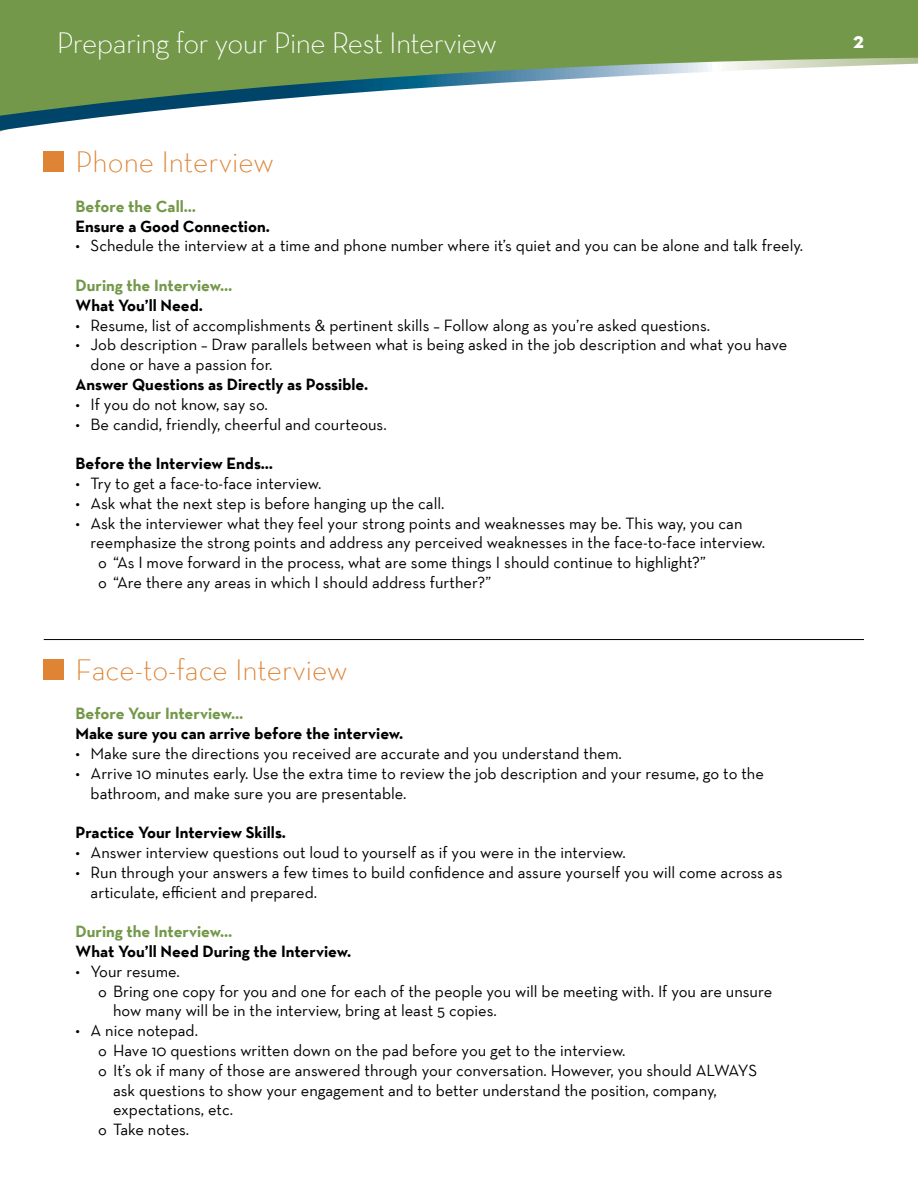
<style>
.page{position:relative;width:918px;height:1188px;background:#fff}
.page>*{position:absolute;margin:0;border:0;box-sizing:border-box;transform-origin:0 0}
.t1{font:300 30px "Neutra Text";color:#de8434}
.t2{font:300 30px "Neutra Text";letter-spacing:-.02em;color:#fff}
.t3{font:700 22.5px "Neutra Text";color:#fff}
.t4{font:16.5px/19.8px "Neutra Text";color:#000}
.t5{font:700 16.5px "Neutra Text";color:#000}
.t6{font:700 16.5px "Neutra Text";color:#739849}
</style>
<div class="page">
<div style="left:44px;top:659px;width:20px;height:20px;background:#de8434"></div>
<div style="left:0;top:0;width:918px;height:132px;background:#739849"></div>
<svg style="left:0;top:58px;width:918px;height:72px"></svg>
<div style="left:44px;top:151px;width:20px;height:21px;background:#de8434"></div>
<hr style="left:44px;top:639px;width:820px;height:1px;background:#000">
<p class="t2" style="left:57px;top:25px;width:442px">Preparing for your Pine Rest Interview</p>
<p class="t3" style="left:853px;top:26px;width:12px">2</p>
<p class="t1" style="left:76px;top:144px;width:200px">Phone Interview</p>
<p class="t6" style="left:76px;top:196px;width:122px">Before the Call…</p>
<p class="t5" style="left:76px;top:216px;width:196px">Ensure a Good Connection.</p>
<p class="t4" style="left:76px;top:236px;width:729px">• Schedule the interview at a time and phone number where it’s quiet and you can be alone and talk freely.</p>
<p class="t6" style="left:76px;top:275px;width:158px">During the Interview…</p>
<p class="t5" style="left:76px;top:295px;width:129px">What You’ll Need.</p>
<p class="t4" style="left:76px;top:315px;width:636px">• Resume, list of accomplishments &amp; pertinent skills – Follow along as you’re asked questions.</p>
<p class="t4" style="left:91px;top:335px;width:698px;text-indent:-15px">• Job description – Draw parallels between what is being asked in the job description and what you have done or have a passion for.</p>
<p class="t5" style="left:76px;top:374px;width:294px">Answer Questions as Directly as Possible.</p>
<p class="t4" style="left:76px;top:394px;width:194px">• If you do not know, say so.</p>
<p class="t4" style="left:76px;top:414px;width:313px">• Be candid, friendly, cheerful and courteous.</p>
<p class="t5" style="left:76px;top:453px;width:199px">Before the Interview Ends…</p>
<p class="t4" style="left:76px;top:473px;width:247px">• Try to get a face-to-face interview.</p>
<p class="t4" style="left:76px;top:493px;width:370px">• Ask what the next step is before hanging up the call.</p>
<p class="t4" style="left:91px;top:513px;width:676px;text-indent:-15px">• Ask the interviewer what they feel your strong points and weaknesses may be. This way, you can reemphasize the strong points and address any perceived weaknesses in the face-to-face interview.</p>
<p class="t4" style="left:98px;top:552px;width:609px">o “As I move forward in the process, what are some things I should continue to highlight?”</p>
<p class="t4" style="left:98px;top:572px;width:395px">o “Are there any areas in which I should address further?”</p>
<p class="t1" style="left:76px;top:651px;width:274px">Face-to-face Interview</p>
<p class="t6" style="left:76px;top:703px;width:169px">Before Your Interview…</p>
<p class="t5" style="left:76px;top:723px;width:329px">Make sure you can arrive before the interview.</p>
<p class="t4" style="left:76px;top:743px;width:548px">• Make sure the directions you received are accurate and you understand them.</p>
<p class="t4" style="left:91px;top:763px;width:675px;text-indent:-15px">• Arrive 10 minutes early. Use the extra time to review the job description and your resume, go to the bathroom, and make sure you are presentable.</p>
<p class="t5" style="left:76px;top:822px;width:212px">Practice Your Interview Skills.</p>
<p class="t4" style="left:76px;top:842px;width:552px">• Answer interview questions out loud to yourself as if you were in the interview.</p>
<p class="t4" style="left:91px;top:862px;width:693px;text-indent:-15px">• Run through your answers a few times to build confidence and assure yourself you will come across as articulate, efficient and prepared.</p>
<p class="t6" style="left:76px;top:921px;width:158px">During the Interview…</p>
<p class="t5" style="left:76px;top:941px;width:277px">What You’ll Need During the Interview.</p>
<p class="t4" style="left:76px;top:961px;width:106px">• Your resume.</p>
<p class="t4" style="left:113px;top:981px;width:661px;text-indent:-15px">o Bring one copy for you and one for each of the people you will be meeting with. If you are unsure how many will be in the interview, bring at least 5 copies.</p>
<p class="t4" style="left:76px;top:1020px;width:124px">• A nice notepad.</p>
<p class="t4" style="left:98px;top:1040px;width:529px">o Have 10 questions written down on the pad before you get to the interview.</p>
<p class="t4" style="left:113px;top:1060px;width:646px;text-indent:-15px">o It’s ok if many of those are answered through your conversation. However, you should ALWAYS ask questions to show your engagement and to better understand the position, company, expectations, etc.</p>
<p class="t4" style="left:98px;top:1119px;width:93px">o Take notes.</p>
</div>
